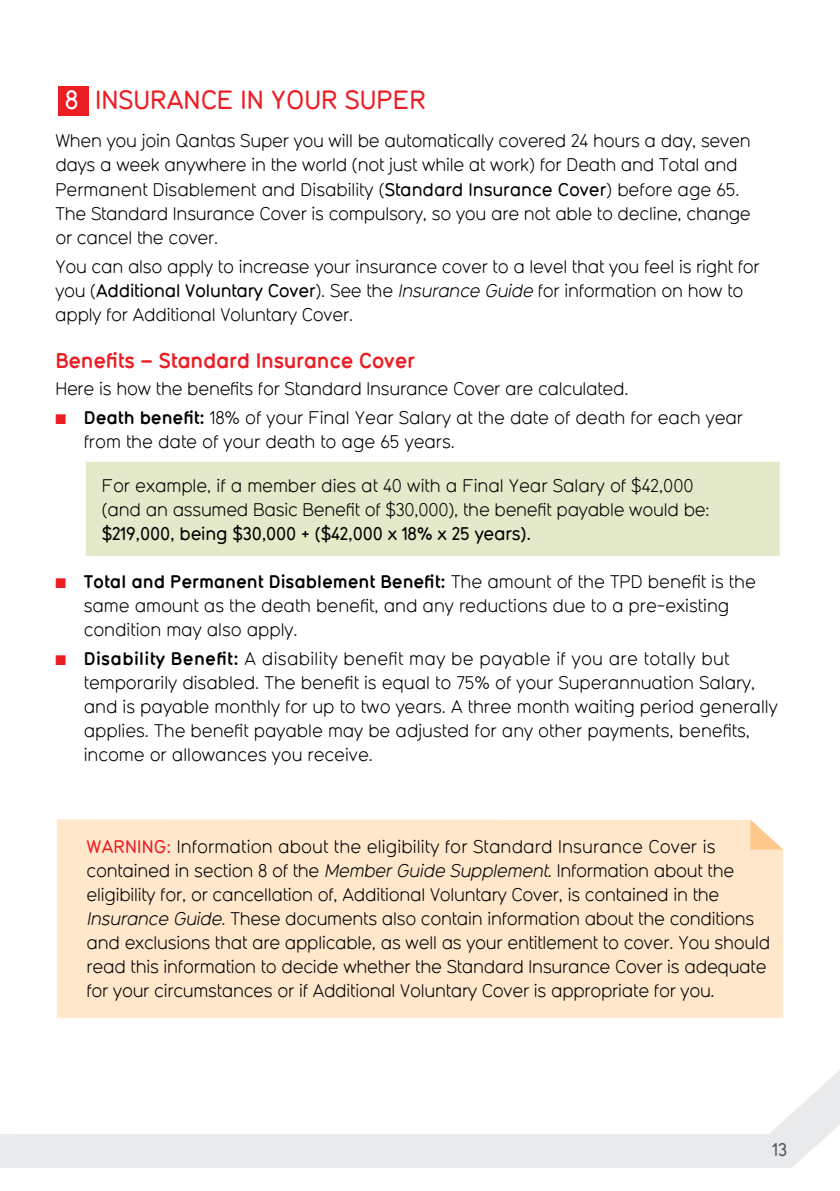
<style>
.page{position:relative;width:840px;height:1191px;background:#fff}
.page>*{position:absolute;margin:0;border:0;box-sizing:border-box;transform-origin:0 0}
.t1{font:500 26px "QF Spirit";color:#ed1d24}
.t2{font:700 21px "QF Spirit";letter-spacing:-.01em;color:#ed1d24}
.t3{font:18px/24px "QF Spirit";letter-spacing:-.01em;color:#000}
.t4{font:500 18px "QF Spirit";letter-spacing:-.01em;color:#000}
.t5{font:500 18px "QF Spirit";color:#58595b}
.s1{color:#fff}
.s2{font-weight:500}
.s3{font-style:italic}
.s4{color:#ed1d24}
.s5{font-weight:700}
.s6{font-weight:500;color:#ed1d24}
</style>
<div class="page">
<svg style="left:0;top:1071px;width:839px;height:97px"></svg>
<div style="left:58px;top:86px;width:30px;height:30px;background:#ed1d24"></div>
<div style="left:85px;top:461px;width:695px;height:96px;background:#e4e9c9"></div>
<hr style="left:84px;top:460px;width:697px;height:2px;background:#fff">
<hr style="left:84px;top:462px;width:2px;height:94px;background:#fff">
<hr style="left:779px;top:462px;width:2px;height:94px;background:#fff">
<hr style="left:84px;top:556px;width:697px;height:2px;background:#fff">
<div style="left:57px;top:819px;width:725px;height:198px;background:#ffe7cb"></div>
<svg style="left:749px;top:819px;width:33px;height:30px"></svg>
<h1 class="t1" style="left:65px;top:83px;width:86px"><span class="s1">8</span> Insura</h1>
<h1 class="t1" style="left:183px;top:83px;width:193px">nce in your super</h1>
<p class="t3" style="left:55px;top:128px;width:696px">When you join Qantas Super you will be automatically covered 24 hours a day, seven days a week anywhere in the world (not just while at work) for Death and Total and Permanent Disablement and Disability (<span class="s2">Standard Insurance Cover</span>) before age 65.<br>The Standard Insurance Cover is compulsory, so you are not able to decline, change or cancel the cover.</p>
<p class="t3" style="left:55px;top:254px;width:705px">You can also apply to increase your insurance cover to a level that you feel is right for you (<span class="s2">Additional Voluntary Cover</span>). See the <span class="s3">Insurance Guide</span> for information on how to apply for Additional Voluntary Cover.</p>
<p class="t2" style="left:55px;top:346px;width:361px">Benefits – Standard Insurance Cover</p>
<p class="t3" style="left:55px;top:376px;width:574px">Here is how the benefits for Standard Insurance Cover are calculated.</p>
<p class="t3" style="left:84px;top:405px;width:660px;text-indent:-28px"><span class="s4">■</span> <span class="s5">Death benefit:</span> 18% of your Final Year Salary at the date of death for each year from the date of your death to age 65 years.</p>
<p class="t3" style="left:102px;top:473px;width:609px">For example, if a member dies at 40 with a Final Year Salary of $42,000 (and an assumed Basic Benefit of $30,000), the benefit payable would be:</p>
<p class="t4" style="left:102px;top:521px;width:430px">$219,000, being $30,000 + ($42,000 x 18% x 25 years).</p>
<p class="t3" style="left:84px;top:568px;width:673px;text-indent:-28px"><span class="s4">■</span> <span class="s5">Total and Permanent Disablement Benefit:</span> The amount of the TPD benefit is the same amount as the death benefit, and any reductions due to a pre-existing condition may also apply.</p>
<p class="t3" style="left:84px;top:646px;width:695px;text-indent:-28px"><span class="s4">■</span> <span class="s5">Disability Benefit:</span> A disability benefit may be payable if you are totally but temporarily disabled. The benefit is equal to 75% of your Superannuation Salary, and is payable monthly for up to two years. A three month waiting period generally applies. The benefit payable may be adjusted for any other payments, benefits, income or allowances you receive.</p>
<p class="t3" style="left:86px;top:833px;width:684px"><span class="s6">WARN ING:</span> Information about the eligibility for Standard Insurance Cover is contained in section 8 of the <span class="s3">MemberGuide Supplement</span>. Information about the eligibility for, or cancellation of, Additional Voluntary Cover, is contained in the <span class="s3">Insurance Guide</span>. These documents also contain information about the conditions and exclusions that are applicable, as well as your entitlement to cover. You should read this information to decide whether the Standard Insurance Cover is adequate for your circumstances or if Additional Voluntary Cover is appropriate for you.</p>
<p class="t5" style="left:772px;top:1137px;width:16px">13</p>
</div>
